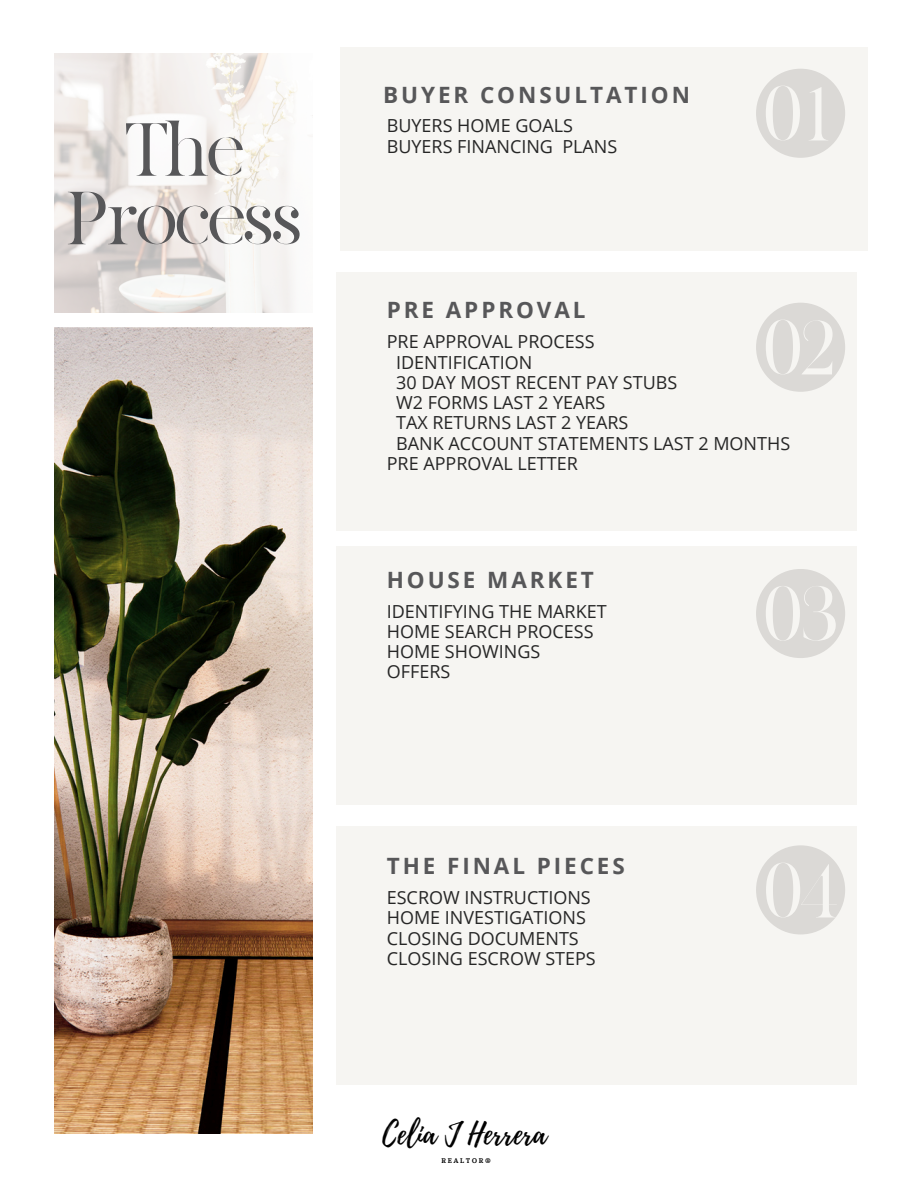
<style>
.page{position:relative;width:918px;height:1188px;background:#fff}
.page>*{position:absolute;margin:0;border:0;box-sizing:border-box;transform-origin:0 0}
.t1{font:93px "Gather Collectors Edition Serif";color:#f6f5f2}
.t2{font:91.35px/68.6px "Gather Collectors Edition Serif";color:#575759;text-align:center}
.t3{font:30.3px "Playlist Script";color:#000}
.t4{font:700 22.5px "Open Sans";letter-spacing:.13em;color:#575759}
.t5{font:18px/20.2px "Open Sans";color:#262626}
.t6{font:700 6.75px "Marta";letter-spacing:.235em;color:#000}
</style>
<div class="page">
<img style="left:54px;top:54px;width:259px;height:259px">
<div style="left:340px;top:47px;width:528px;height:204px;background:#f6f5f2"></div>
<img style="left:55px;top:328px;width:258px;height:805px">
<div style="left:756px;top:69px;width:89px;height:89px;background:#dbd9d6;border-radius:50%"></div>
<div style="left:337px;top:272px;width:520px;height:259px;background:#f6f5f2"></div>
<div style="left:337px;top:546px;width:520px;height:259px;background:#f6f5f2"></div>
<div style="left:337px;top:826px;width:520px;height:259px;background:#f6f5f2"></div>
<div style="left:756px;top:569px;width:89px;height:89px;background:#dbd9d6;border-radius:50%"></div>
<div style="left:756px;top:303px;width:89px;height:89px;background:#dbd9d6;border-radius:50%"></div>
<div style="left:756px;top:845px;width:89px;height:89px;background:#dbd9d6;border-radius:50%"></div>
<h3 class="t4" style="left:383px;top:79px;width:308px">BUYER CONSULTATION</h3>
<p class="t2" style="left:66px;top:114px;width:237px">The<br>Process</p>
<p class="t5" style="left:387px;top:115px;width:188px">BUYERS HOME GOALS</p>
<p class="t5" style="left:387px;top:135px;width:232px">BUYERS FINANCING PLANS</p>
<h1 class="t1" style="left:764px;top:65px;width:74px">01</h1>
<h3 class="t4" style="left:387px;top:294px;width:200px">PRE APPROVAL</h3>
<h4 class="t1" style="left:764px;top:299px;width:74px">02</h4>
<h2 class="t5" style="left:396px;top:331px;width:283px;text-indent:-9px">PRE APPROVAL PROCESS<br>IDENTIFICATION<br>30 DAY MOST RECENT PAY STUBS<br>W2 FORMS LAST 2 YEARS</h2>
<p class="t5" style="left:396px;top:412px;width:234px">TAX RETURNS LAST 2 YEARS</p>
<p class="t5" style="left:396px;top:432px;width:396px">BANK ACCOUNT STATEMENTS LAST 2 MONTHS</p>
<p class="t5" style="left:387px;top:453px;width:193px">PRE APPROVAL LETTER</p>
<p class="t4" style="left:387px;top:564px;width:209px">HOUSE MARKET</p>
<h4 class="t5" style="left:387px;top:600px;width:221px">IDENTIFYING THE MARKET<br>HOME SEARCH PROCESS<br>HOME SHOWINGS<br>OFFERS</h4>
<h3 class="t1" style="left:764px;top:565px;width:74px">03</h3>
<h3 class="t4" style="left:387px;top:850px;width:240px">THE FINAL PIECES</h3>
<h4 class="t1" style="left:764px;top:842px;width:74px">04</h4>
<h4 class="t5" style="left:387px;top:887px;width:205px">ESCROW INSTRUCTIONS<br>HOME INVESTIGATIONS<br>CLOSING DOCUMENTS</h4>
<p class="t5" style="left:387px;top:948px;width:211px">CLOSING ESCROW STEPS</p>
<p class="t3" style="left:382px;top:1112px;width:166px">Celia J Herrera</p>
<p class="t6" style="left:441px;top:1158px;width:51px">REALTOR®</p>
</div>
